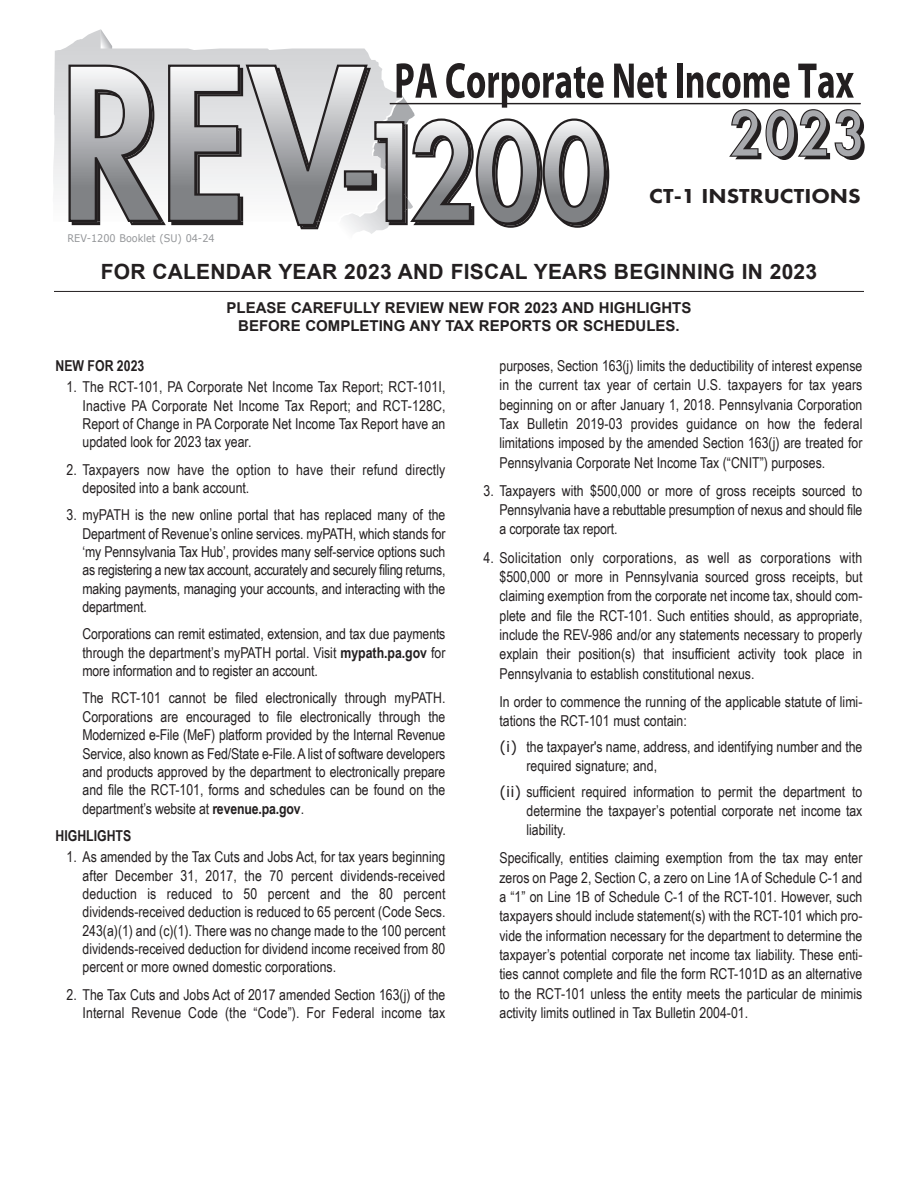
<style>
.page{position:relative;width:918px;height:1188px;background:#fff}
.page>*{position:absolute;margin:0;border:0;box-sizing:border-box;transform-origin:0 0}
.t1{font:500 59.1px "Futura";color:#231f20;scale:.87 1}
.t2{font:700 21px "Arial";letter-spacing:.01em;color:#231f20}
.t3{font:800 21px "Futura PT";color:#231f20;scale:1.09 1}
.t4{font:15px/18.3px "Arial Narrow";color:#231f20;text-align:justify}
.t5{font:700 15px/18px "Arial";color:#231f20;text-align:center}
.t6{font:700 15px "Arial Narrow";color:#231f20}
.t7{font:10.5px "Verdana";color:#939598;scale:.92 1}
.s1{font-weight:700}
.s2{font-family:"Verdana"}
</style>
<div class="page">
<svg style="left:53px;top:47px;width:14px;height:144px"></svg>
<hr style="left:390px;top:103px;width:471px;height:1px;background:#231f20">
<svg style="left:67px;top:29px;width:600px;height:205px"></svg>
<div style="left:677px;top:64px;width:5px;height:34px;background:#231f20"></div>
<svg style="left:687px;top:72px;width:103px;height:26px"></svg>
<svg style="left:798px;top:64px;width:56px;height:34px"></svg>
<hr style="left:54px;top:291px;width:810px;height:1px;background:#231f20">
<p class="t1" style="left:734px;top:101px;width:153px">2023</p>
<p class="t7" style="left:68px;top:231px;width:161px">REV-1200 Booklet (SU) 04-24</p>
<p class="t3" style="left:649px;top:183px;width:196px">CT-1 INSTRUCTIONS</p>
<p class="t2" style="left:101px;top:260px;width:718px">FOR CALENDAR YEAR 2023 AND FISCAL YEARS BEGINNING IN 2023</p>
<p class="t5" style="left:227px;top:299px;width:466px">PLEASE CAREFULLY REVIEW NEW FOR 2023 AND HIGHLIGHTS<br>BEFORE COMPLETING ANY TAX REPORTS OR SCHEDULES.</p>
<p class="t6" style="left:55px;top:357px;width:90px">NEW FOR 2023</p>
<p class="t4" style="left:82px;top:378px;width:364px;text-indent:-16px">1. The RCT-101, PA Corporate Net Income Tax Report; RCT-101I, Inactive PA Corporate Net Income Tax Report; and RCT-128C, Report of Change in PA Corporate Net Income Tax Report have an updated look for 2023 tax year.</p>
<p class="t4" style="left:82px;top:460px;width:364px;text-indent:-16px">2. Taxpayers now have the option to have their refund directly deposited into a bank account.</p>
<p class="t4" style="left:82px;top:506px;width:364px;text-indent:-16px">3. myPATH is the new online portal that has replaced many of the Department of Revenue’s online services. myPATH, which stands for ‘my Pennsylvania Tax Hub’, provides many self-service options such as registering a new tax account, accurately and securely filing returns, making payments, managing your accounts, and interacting with the department.</p>
<p class="t4" style="left:82px;top:625px;width:364px">Corporations can remit estimated, extension, and tax due payments through the department’s myPATH portal. Visit <span class="s1">mypath.pa.gov</span> for more information and to register an account.</p>
<p class="t4" style="left:82px;top:689px;width:364px">The RCT-101 cannot be filed electronically through myPATH.<br>Corporations are encouraged to file electronically through the Modernized e-File (MeF) platform provided by the Internal Revenue Service, also known as Fed/State e-File. A list of software developers and products approved by the department to electronically prepare and file the RCT-101, forms and schedules can be found on the department’s website at <span class="s1">revenue.pa.gov</span>.</p>
<p class="t6" style="left:55px;top:827px;width:77px">HIGHLIGHTS</p>
<p class="t4" style="left:82px;top:848px;width:364px;text-indent:-16px">1. As amended by the Tax Cuts and Jobs Act, for tax years beginning after December 31, 2017, the 70 percent dividends-received deduction is reduced to 50 percent and the 80 percent dividends-received deduction is reduced to 65 percent (Code Secs.<br>243(a)(1) and (c)(1). There was no change made to the 100 percent dividends-received deduction for dividend income received from 80 percent or more owned domestic corporations.</p>
<p class="t4" style="left:67px;top:985px;width:380px;text-align:right">2. The Tax Cuts and Jobs Act of 2017 amended Section 163(j) of the<br>Internal Revenue Code (the “Code”). For Federal income tax</p>
<p class="t4" style="left:500px;top:356px;width:364px;line-height:19.4px">purposes, Section 163(j) limits the deductibility of interest expense in the current tax year of certain U.S. taxpayers for tax years beginning on or after January 1, 2018. Pennsylvania Corporation Tax Bulletin 2019-03 provides guidance on how the federal limitations imposed by the amended Section 163(j) are treated for Pennsylvania Corporate Net Income Tax (“CNIT”) purposes.</p>
<p class="t4" style="left:500px;top:481px;width:364px;line-height:19.4px;text-indent:-16px">3. Taxpayers with $500,000 or more of gross receipts sourced to Pennsylvania have a rebuttable presumption of nexus and should file a corporate tax report.</p>
<p class="t4" style="left:500px;top:548px;width:365px;line-height:19.4px;text-indent:-16px">4. Solicitation only corporations, as well as corporations with $500,000 or more in Pennsylvania sourced gross receipts, but claiming exemption from the corporate net income tax, should com&shy;plete and file the RCT-101. Such entities should, as appropriate, include the REV-986 and/or any statements necessary to properly explain their position(s) that insufficient activity took place in Pennsylvania to establish constitutional nexus.</p>
<p class="t4" style="left:500px;top:692px;width:365px;line-height:19.4px">In order to commence the running of the applicable statute of limi&shy;tations the RCT-101 must contain:</p>
<p class="t4" style="left:526px;top:737px;width:337px;line-height:18.9px;text-indent:-27px"><span class="s2">(i)</span> the taxpayer's name, address, and identifying number and the required signature; and,</p>
<p class="t4" style="left:526px;top:782px;width:337px;line-height:19px;text-indent:-27px"><span class="s2">(ii)</span> sufficient required information to permit the department to determine the taxpayer’s potential corporate net income tax liability.</p>
<p class="t4" style="left:500px;top:848px;width:365px;line-height:19.4px">Specifically, entities claiming exemption from the tax may enter zeros on Page 2, Section C, a zero on Line 1A of Schedule C-1 and a “1” on Line 1B of Schedule C-1 of the RCT-101. However, such taxpayers should include statement(s) with the RCT-101 which pro&shy;vide th e information necessary for the department to determine the taxpayer’s potential corporate net income tax liability. These enti&shy;ties cannot complete and file the form RCT-101D as an alternative to the RCT-101 unless the entity meets the particular de minimis activity limits outlined in Tax Bulletin 2004-01.</p>
</div>
